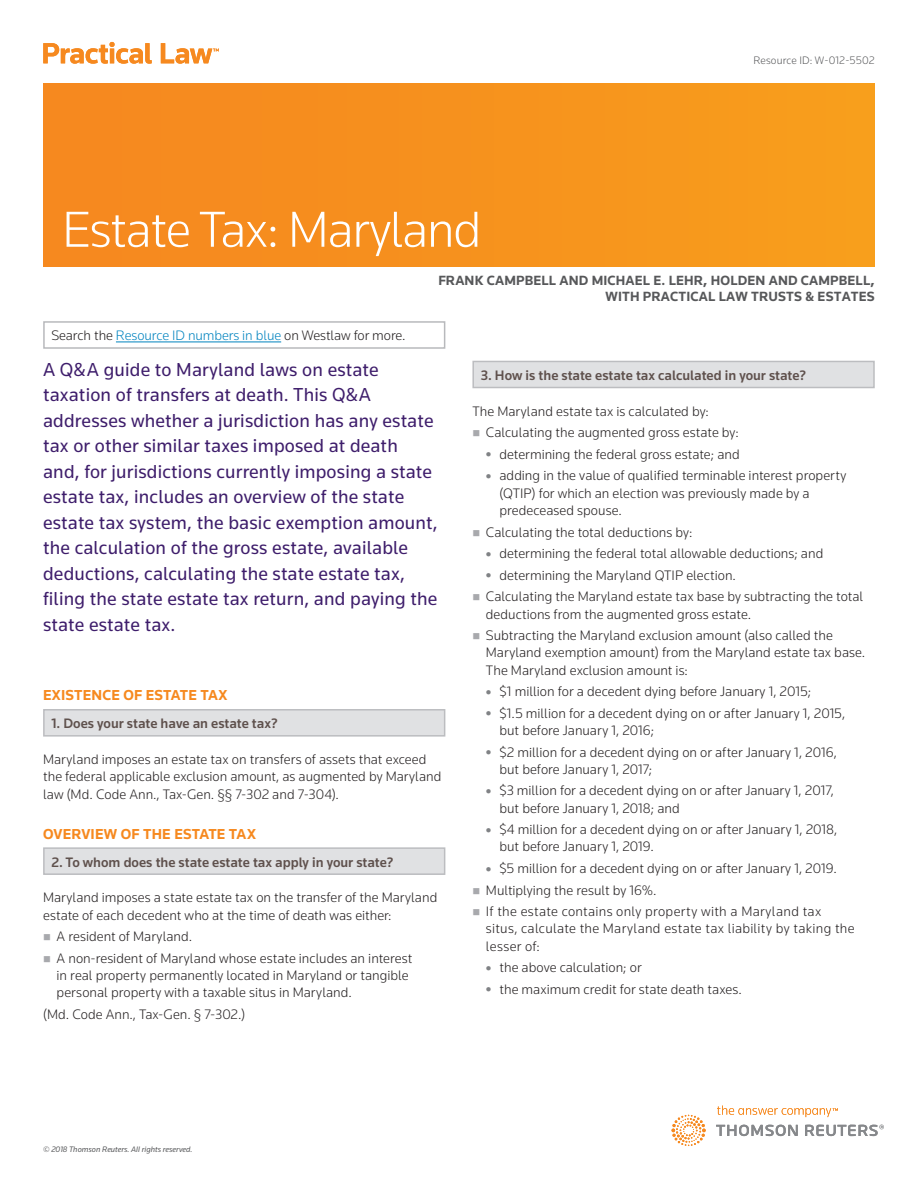
<style>
.page{position:relative;width:918px;height:1188px;background:#fff}
.page>*{position:absolute;margin:0;border:0;box-sizing:border-box;transform-origin:0 0}
.t1{font:300 52.5px "Knowledge";letter-spacing:-.025em;color:#fff}
.t2{font:19.5px/25.5px "Knowledge";letter-spacing:.01em;color:#3e1d6b}
.t3{font:700 15px "Knowledge";letter-spacing:.01em;color:#f6891f}
.t4{font:300 14.25px/21.6px "Knowledge";color:#231f20}
.t5{font:500 14.25px "Knowledge";color:#5f514d}
.t6{font:300 14.25px/17.2px "Knowledge";letter-spacing:.02em;color:#231f20}
.t7{font:700 13.8px/15.8px "Knowledge";letter-spacing:.01em;color:#57585a;text-align:right}
.t8{font:300 11.25px "Knowledge";letter-spacing:.01em;color:#57585a}
.t9{font:italic 8.25px "Knowledge";color:#57585a}
.s1{color:#0083bf}
</style>
<div class="page">
<svg style="left:43px;top:42px;width:176px;height:22px"></svg>
<svg style="left:672px;top:1106px;width:212px;height:40px"></svg>
<hr style="left:116px;top:342px;width:165px;height:1px;background:#0083bf">
<div style="left:43px;top:321px;width:402px;height:28px;border:2px solid #b8b9bc"></div>
<div style="left:43px;top:84px;width:832px;height:183px;background:#f6911e"></div>
<div style="left:44px;top:710px;width:401px;height:26px;background:#e0e1e3"></div>
<div style="left:43px;top:709px;width:402px;height:28px;border:2px solid #bcbdc0"></div>
<div style="left:44px;top:848px;width:401px;height:26px;background:#e0e1e3"></div>
<div style="left:43px;top:847px;width:402px;height:28px;border:2px solid #bcbdc0"></div>
<div style="left:473px;top:361px;width:401px;height:27px;background:#e0e1e3"></div>
<div style="left:472px;top:361px;width:403px;height:27px;border:2px solid #bcbdc0"></div>
<p class="t8" style="left:753px;top:53px;width:123px">Resource ID: W-012-5502</p>
<h1 class="t1" style="left:62px;top:197px;width:421px">Estate Tax: Maryland</h1>
<p class="t7" style="left:438px;top:273px;width:438px">FRANK CAMPBELL AND MICHAEL E. LEHR, HOLDEN AND CAMPBELL,<br>WITH PRACTICAL LAW TRUSTS &amp; ESTATES</p>
<p class="t4" style="left:51px;top:325px;width:356px">Search the <span class="s1">Resource ID numbers in blue</span> on Westlaw for more.</p>
<p class="t2" style="left:43px;top:356px;width:396px">A Q&amp;A guide to Maryland laws on estate taxation of transfers at death. This Q&amp;A addresses whether a jurisdiction has any estate tax or other similar taxes imposed at death and, for jurisdictions currently imposing a state estate tax, includes an overview of the state estate tax system, the basic exemption amount, the calculation of the gross estate, available deductions, calculating the state estate tax, filing the state estate tax return, and paying the state estate tax.</p>
<p class="t3" style="left:43px;top:686px;width:186px">EXISTENCE OF ESTATE TAX</p>
<p class="t5" style="left:51px;top:715px;width:228px">1. Does your state have an estate tax?</p>
<p class="t4" style="left:43px;top:750px;width:400px;line-height:17.2px">Maryland imposes an estate tax on transfers of assets that exceed the federal applicable exclusion amount, as augmented by Maryland law (Md. Code Ann., Tax-Gen. §§ 7-302 and 7-304).</p>
<p class="t3" style="left:43px;top:824px;width:214px">OVERVIEW OF THE ESTATE TAX</p>
<p class="t5" style="left:51px;top:853px;width:344px">2. To whom does the state estate tax apply in your state?</p>
<p class="t4" style="left:43px;top:889px;width:396px;line-height:17.2px">Maryland imposes a state estate tax on the transfer of the Maryland estate of each decedent who at the time of death was either:</p>
<p class="t4" style="left:57px;top:925px;width:357px">A resident of Maryland.<br>A non-resident of Maryland whose estate includes an interest</p>
<p class="t4" style="left:57px;top:966px;width:353px;line-height:17.2px">in real property permanently located in Maryland or tangible personal property with a taxable situs in Maryland.</p>
<p class="t4" style="left:43px;top:1003px;width:204px">(Md. Code Ann., Tax-Gen. § 7-302.)</p>
<p class="t5" style="left:481px;top:366px;width:327px">3. How is the state estate tax calculated in your state?</p>
<p class="t4" style="left:472px;top:400px;width:238px">The Maryland estate tax is calculated by:</p>
<p class="t4" style="left:486px;top:422px;width:254px">Calculating the augmented gross estate by:</p>
<p class="t4" style="left:499px;top:443px;width:242px">determining the federal gross estate; and</p>
<p class="t4" style="left:499px;top:465px;width:348px">adding in the value of qualified terminable interest property</p>
<p class="t4" style="left:499px;top:484px;width:312px;line-height:17.2px">(QTIP) for which an election was previously made by a predeceased spouse.</p>
<p class="t4" style="left:486px;top:521px;width:208px">Calculating the total deductions by:</p>
<p class="t4" style="left:499px;top:542px;width:325px">determining the federal total allowable deductions; and</p>
<p class="t4" style="left:499px;top:564px;width:238px">determining the Maryland QTIP election.</p>
<p class="t4" style="left:486px;top:585px;width:379px">Calculating the Maryland estate tax base by subtracting the total</p>
<p class="t4" style="left:486px;top:603px;width:349px">deductions from the augmented gross estate.<br>Subtracting the Maryland exclusion amount (also called the</p>
<p class="t4" style="left:486px;top:644px;width:381px;line-height:17.2px">Maryland exemption amount) from the Maryland estate tax base.<br>The Maryland exclusion amount is:</p>
<p class="t4" style="left:499px;top:680px;width:347px">$1 million for a decedent dying before January 1, 2015;<br>$1.5 million for a decedent dying on or after January 1, 2015,</p>
<p class="t4" style="left:499px;top:719px;width:339px">but before January 1, 2016;<br>$2 million for a decedent dying on or after January 1, 2016,</p>
<p class="t4" style="left:499px;top:758px;width:336px">but before January 1, 2017;<br>$3 million for a decedent dying on or after January 1, 2017,</p>
<p class="t4" style="left:499px;top:797px;width:339px">but before January 1, 2018; and<br>$4 million for a decedent dying on or after January 1, 2018,</p>
<p class="t4" style="left:499px;top:836px;width:156px">but before January 1, 2019.</p>
<p class="t4" style="left:499px;top:857px;width:339px">$5 million for a decedent dying on or after January 1, 2019.</p>
<p class="t4" style="left:486px;top:879px;width:172px">Multiplying the result by 16%.</p>
<p class="t6" style="left:486px;top:903px;width:337px">If the estate contains only property with a Maryland tax</p>
<p class="t6" style="left:486px;top:920px;width:370px">situs, calculate the Maryland estate tax liability by taking the lesser of:</p>
<p class="t4" style="left:499px;top:956px;width:244px">the above calculation; or<br>the maximum credit for state death taxes.</p>
<p class="t9" style="left:43px;top:1144px;width:151px">© 2018 Thomson Reuters. All rights reserved.</p>
</div>
